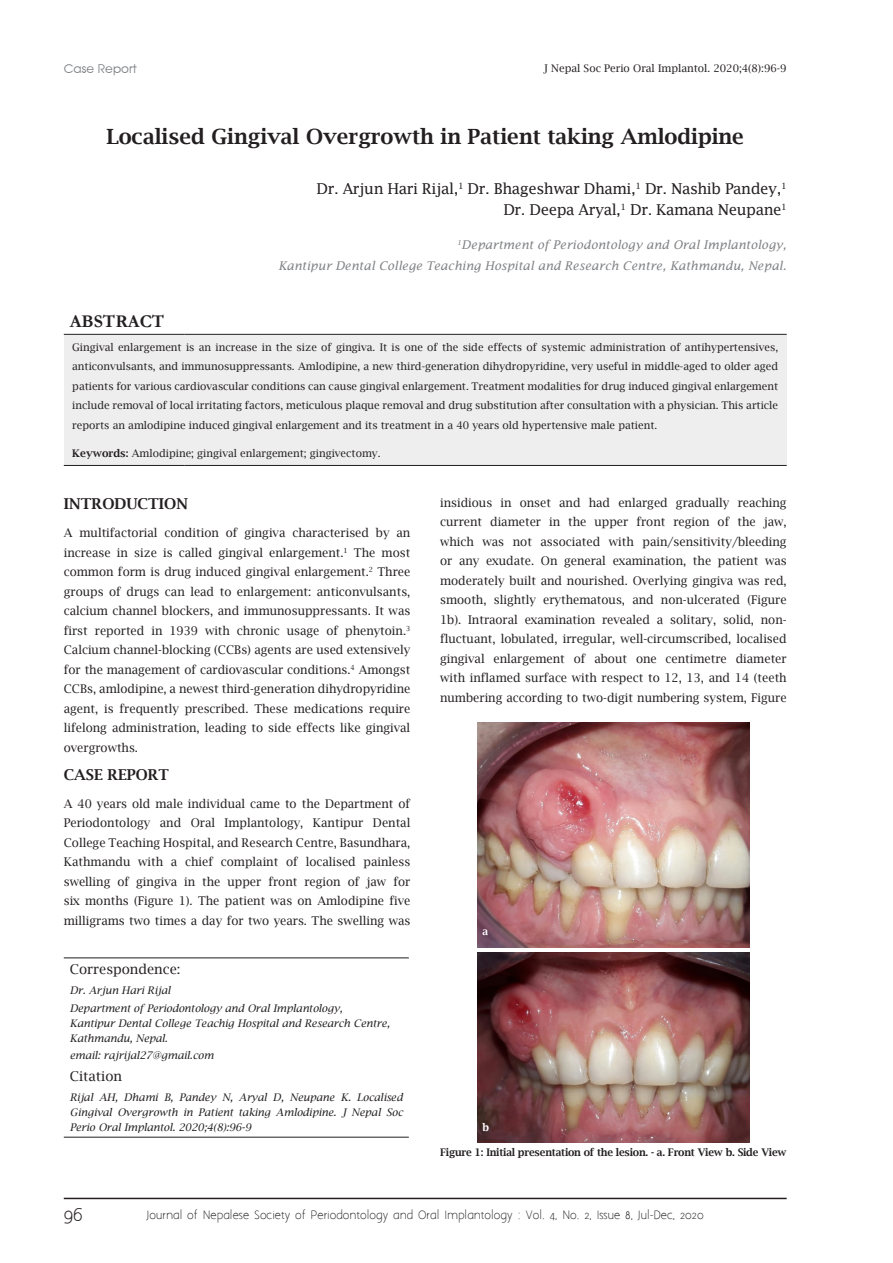
<style>
.page{position:relative;width:893px;height:1263px;background:#fff}
.page>*{position:absolute;margin:0;border:0;box-sizing:border-box;transform-origin:0 0}
.t1{font:600 21px "Lucida Bright";color:#231f20}
.t2{font:700 18px "Garamond";color:#231f20}
.t3{font:18px "Aaargh Normal";color:#231f20}
.t4{font:15px/21px "Lucida Fax";letter-spacing:-.03em;color:#231f20;text-align:right}
.t5{font:600 15px "Lucida Bright";color:#231f20}
.t6{font:13.5px "Lucida Bright";color:#231f20}
.t7{font:12px/19.5px "Lucida Bright";color:#231f20;text-align:justify}
.t8{font:italic 12px/21px "Lucida Fax";color:#808285;text-align:right}
.t9{font:12px "Advance Normal";color:#808285}
.t10{font:10.5px/19.5px "Lucida Bright";color:#231f20;text-align:justify}
.t11{font:italic 10.5px/15px "Lucida Bright";color:#231f20}
.t12{font:10.5px "Aaargh Normal";color:#231f20}
.t13{font:600 10.5px "Lucida Bright";letter-spacing:-.02em;color:#231f20}
.t14{font:600 10.5px "Lucida Bright";color:#fff}
.s1{font-weight:600}
</style>
<div class="page">
<hr style="left:64px;top:1198px;width:723px;height:1px;background:#231f20">
<div style="left:64px;top:334px;width:723px;height:131px;background:#eeeeef"></div>
<hr style="left:64px;top:334px;width:120px;height:1px;background:#231f20">
<hr style="left:184px;top:334px;width:603px;height:1px;background:#231f20">
<hr style="left:64px;top:465px;width:120px;height:1px;background:#231f20">
<hr style="left:184px;top:465px;width:603px;height:1px;background:#231f20">
<hr style="left:64px;top:957px;width:345px;height:1px;background:#231f20">
<hr style="left:64px;top:1137px;width:345px;height:1px;background:#231f20">
<img style="left:477px;top:723px;width:273px;height:224px">
<img style="left:477px;top:952px;width:273px;height:190px">
<p class="t9" style="left:64px;top:61px;width:75px">Case Report</p>
<p class="t10" style="left:544px;top:58px;width:244px">J Nepal Soc Perio Oral Implantol. 2020;4(8):96-9</p>
<p class="t1" style="left:106px;top:125px;width:639px">Localised Gingival Overgrowth in Patient taking Amlodipine</p>
<p class="t4" style="left:317px;top:178px;width:471px">Dr. Arjun Hari Rijal,<sup>1</sup> Dr. Bhageshwar Dhami,<sup>1</sup> Dr. Nashib Pandey,<sup>1<br></sup>Dr. Deepa Aryal,<sup>1</sup> Dr. Kamana Neupane<sup>1</sup></p>
<p class="t8" style="left:278px;top:234px;width:510px"><sup>1</sup>Department of Periodontology and Oral Implantology,<br>Kantipur Dental College Teaching Hospital and Research Centre, Kathmandu, Nepal.</p>
<p class="t2" style="left:70px;top:309px;width:96px">ABSTRACT</p>
<p class="t10" style="left:72px;top:337px;width:707px">Gingival enlargement is an increase in the size of gingiva. It is one of the side effects of systemic administration of antihypertensives, anticonvulsants, and immunosuppressants. Amlodipine, a new third-generation dihydropyridine, very useful in middle-aged to older aged patients for various cardiovascular conditions can cause gingival enlargement. Treatment modalities for drug induced gingival enlargement include removal of local irritating factors, meticulous plaque removal and drug substitution after consultation with a physician. This article reports an amlodipine induced gingival enlargement and its treatment in a 40 years old hypertensive male patient.</p>
<p class="t10" style="left:72px;top:443px;width:310px"><span class="s1">Keywords:</span> Amlodipine; gingival enlargement; gingivectomy.</p>
<p class="t5" style="left:64px;top:495px;width:126px">INTRODUCTION</p>
<p class="t7" style="left:64px;top:523px;width:348px">A multifactorial condition of gingiva characterised by an increase in size is called gingival enlargement.<sup>1</sup> The most common form is drug induced gingival enlargement.<sup>2</sup> Three groups of drugs can lead to enlargement: anticonvulsants, calcium channel blockers, and immunosuppressants. It was first reported in 1939 with chronic usage of phenytoin.<sup>3<br></sup>Calcium channel-blocking (CCBs) agents are used extensively for the management of cardiovascular conditions.<sup>4</sup> Amongst CCBs, amlodipine, a newest third-generation dihydropyridine agent, is frequently prescribed. These medications require lifelong administration, leading to side effects like gingival overgrowths.</p>
<p class="t5" style="left:64px;top:766px;width:107px">CASE REPORT</p>
<p class="t7" style="left:64px;top:793px;width:348px">A 40 years old male individual came to the Department of Periodontology and Oral Implantology, Kantipur Dental College Teaching Hospital, and Research Centre, Basundhara, Kathmandu with a chief complaint of localised painless swelling of gingiva in the upper front region of jaw for six months (Figure 1). The patient was on Amlodipine five milligrams two times a day for two years. The swelling was</p>
<p class="t7" style="left:440px;top:493px;width:348px">insidious in onset and had enlarged gradually reaching current diameter in the upper front region of the jaw, which was not associated with pain/sensitivity/bleeding or any exudate. On general examination, the patient was moderately built and nourished. Overlying gingiva was red, smooth, slightly erythematous, and non-ulcerated (Figure 1b). Intraoral examination revealed a solitary, solid, non&shy;fluctuant, lobulated, irregular, well-circumscribed, localised gingival enlargement of about one centimetre diameter with inflamed surface with respect to 12, 13, and 14 (teeth numbering according to two-digit numbering system, Figure</p>
<p class="t6" style="left:70px;top:962px;width:112px">Correspondence:</p>
<p class="t11" style="left:70px;top:983px;width:102px">Dr. Arjun Hari Rijal</p>
<p class="t11" style="left:70px;top:1000px;width:321px">Department of Periodontology and Oral Implantology,<br>Kantipur Dental College Teachig Hospital and Research Centre,<br>Kathmandu, Nepal.</p>
<p class="t11" style="left:70px;top:1047px;width:145px">email: rajrijal27@gmail.com</p>
<p class="t6" style="left:70px;top:1068px;width:54px">Citation</p>
<p class="t11" style="left:70px;top:1090px;width:335px;text-align:justify">Rijal AH, Dhami B, Pandey N, Aryal D, Neupane K. Localised Gingival Overgrowth in Patient taking Amlodipine. J Nepal Soc Perio Oral Implantol. 2020;4(8):96-9</p>
<p class="t14" style="left:483px;top:925px;width:7px">a</p>
<p class="t14" style="left:483px;top:1121px;width:8px">b</p>
<p class="t13" style="left:440px;top:1146px;width:348px">Figure 1: Initial presentation of the lesion. - a. Front View b. Side View</p>
<h2 class="t3" style="left:64px;top:1204px;width:21px">96</h2>
<p class="t12" style="left:147px;top:1209px;width:559px">Journal of Nepalese Society of Periodontology and Oral Implantology : Vol. 4, No. 2, Issue 8, Jul-Dec, 2020</p>
</div>
